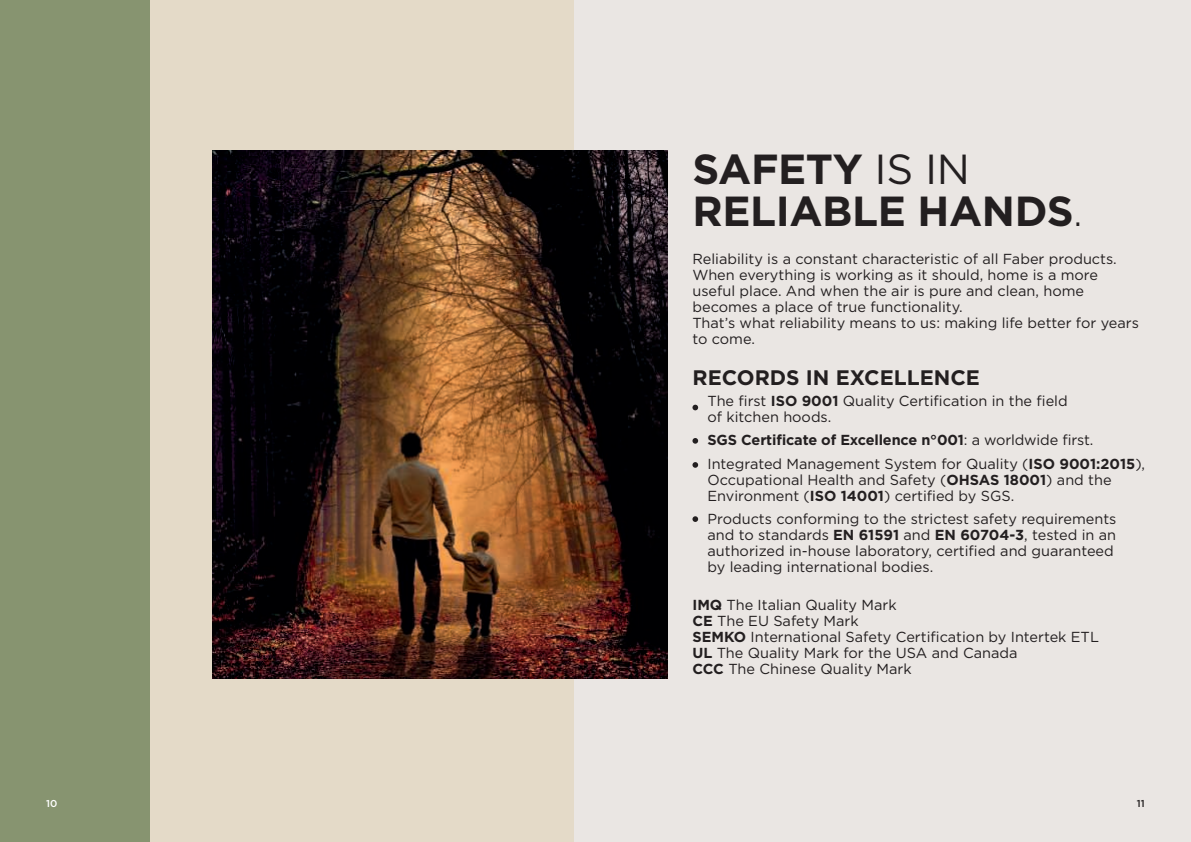
<style>
.page{position:relative;width:1191px;height:842px;background:#eae6e3}
.page>*{position:absolute;margin:0;border:0;box-sizing:border-box;transform-origin:0 0}
.t1{font:700 42px/42px "Gotham";letter-spacing:-.01em;color:#231f20}
.t2{font:700 21px "Gotham";color:#231f20}
.t3{font:14.5px/16px "Gotham";color:#231f20}
.t4{font:500 10px "Gotham";color:#fff}
.t5{font:500 10px "Gotham";color:#231f20}
.s1{font-weight:400}
.s2{font-weight:300}
.s3{font-weight:700}
</style>
<div class="page">
<div style="left:0;top:0;width:150px;height:842px;background:#879470"></div>
<div style="left:150px;top:0;width:424px;height:842px;background:#e4dac8"></div>
<img style="left:213px;top:150px;width:454px;height:528px">
<svg style="left:692px;top:405px;width:6px;height:5px"></svg>
<svg style="left:692px;top:438px;width:6px;height:6px"></svg>
<svg style="left:692px;top:462px;width:6px;height:6px"></svg>
<svg style="left:692px;top:516px;width:6px;height:6px"></svg>
<h1 class="t1" style="left:692px;top:151px;width:392px">SAFETY <span class="s1">IS IN<br></span>RELIABLE HANDS<span class="s2">.</span></h1>
<p class="t3" style="left:692px;top:252px;width:448px">Reliability is a constant characteristic of all Faber products.<br>When everything is working as it should, home is a more useful place. And when the air is pure and clean, home becomes a place of true functionality.<br>That’s what reliability means to us: making life better for years to come.</p>
<h2 class="t2" style="left:692px;top:370px;width:289px">RECORDS IN EXCELLENCE</h2>
<p class="t3" style="left:707px;top:394px;width:362px">The first <span class="s3">ISO 9001</span> Quality Certification in the field of kitchen hoods.</p>
<p class="t3" style="left:707px;top:430px;width:439px;line-height:23.4px"><span class="s3">SGS Certificate of Excellence n°001</span>: a worldwide first.<br>Integrated Management System for Quality (<span class="s3">ISO 9001:2015</span>),</p>
<p class="t3" style="left:707px;top:473px;width:405px">Occupational Health and Safety (<span class="s3">OHSAS 18001</span>) and the<br>Environment (<span class="s3">ISO 14001</span>) certified by SGS.</p>
<p class="t3" style="left:707px;top:512px;width:410px">Products conforming to the strictest safety requirements and to standards <span class="s3">EN 61591</span> and <span class="s3">EN 60704-3</span>, tested in an authorized in-house laboratory, certified and guaranteed by leading international bodies.</p>
<p class="t3" style="left:692px;top:598px;width:408px"><span class="s3">IMQ</span> The Italian Quality Mark<br><span class="s3">CE</span> The EU Safety Mark<br><span class="s3">SEMKO</span> International Safety Certification by Intertek ETL <span class="s3">UL</span> The Quality Mark for the USA and Canada<br><span class="s3">CCC</span> The Chinese Quality Mark</p>
<p class="t4" style="left:46px;top:800px;width:13px">10</p>
<p class="t5" style="left:1136px;top:800px;width:9px">11</p>
</div>
